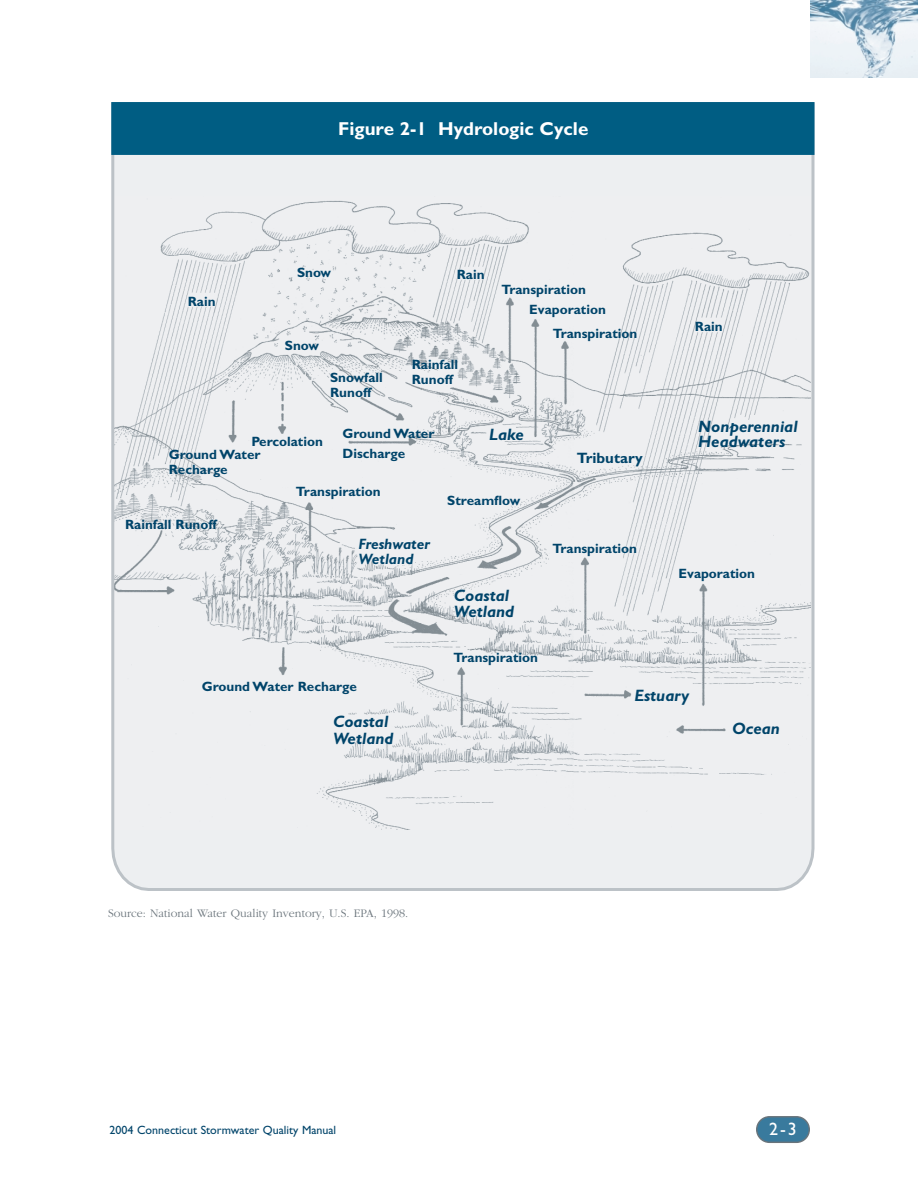
<style>
.page{position:relative;width:918px;height:1188px;background:#fff}
.page>*{position:absolute;margin:0;border:0;box-sizing:border-box;transform-origin:0 0}
.t1{font:700 18.75px "Gill Sans";color:#fff}
.t2{font:18px "Gill Sans";color:#fff}
.t3{font:italic 700 16.5px/16.5px "Gill Sans";color:#00446a}
.t4{font:italic 700 15px/15px "Gill Sans";color:#00446a}
.t5{font:700 15px "Gill Sans";color:#00446a}
.t6{font:700 13.5px/15px "Gill Sans";color:#00446a}
.t7{font:300 12px "Garamond";color:#6a747b}
.t8{font:12px "Gill Sans";color:#00446a}
</style>
<div class="page">
<svg style="left:111px;top:155px;width:703px;height:736px;background:#e7e9eb"></svg>
<div style="left:112px;top:103px;width:701px;height:51px;background:#005d83"></div>
<div style="left:111px;top:102px;width:703px;height:53px;border:2px solid #005d83"></div>
<svg style="left:756px;top:1116px;width:54px;height:27px"></svg>
<img style="left:810px;top:0;width:108px;height:78px">
<p class="t6" style="left:188px;top:296px;width:29px">Rain</p>
<h1 class="t1" style="left:338px;top:123px;width:252px">Figure 2-1 Hydrologic Cycle</h1>
<p class="t6" style="left:297px;top:267px;width:36px">Snow</p>
<p class="t6" style="left:285px;top:340px;width:36px">Snow</p>
<p class="t6" style="left:457px;top:269px;width:29px">Rain</p>
<p class="t6" style="left:501px;top:284px;width:86px">Transpiration</p>
<p class="t6" style="left:529px;top:303px;width:78px">Evaporation</p>
<p class="t6" style="left:553px;top:328px;width:86px">Transpiration</p>
<p class="t6" style="left:695px;top:320px;width:29px">Rain</p>
<p class="t6" style="left:412px;top:359px;width:48px">Rainfall<br>Runoff</p>
<p class="t6" style="left:330px;top:372px;width:54px">Snowfall<br>Runoff</p>
<p class="t6" style="left:343px;top:426px;width:93px;line-height:19.5px">Ground Water<br>Discharge</p>
<p class="t3" style="left:698px;top:420px;width:101px">Nonperennial</p>
<p class="t3" style="left:489px;top:428px;width:36px">Lake</p>
<p class="t6" style="left:251px;top:435px;width:73px">Percolation</p>
<p class="t3" style="left:698px;top:435px;width:89px">Headwaters</p>
<p class="t6" style="left:169px;top:448px;width:93px">Ground Water<br>Recharge</p>
<p class="t5" style="left:577px;top:453px;width:68px">Tributary</p>
<p class="t6" style="left:125px;top:518px;width:93px">Rainfall Runoff</p>
<p class="t6" style="left:296px;top:486px;width:86px">Transpiration</p>
<p class="t4" style="left:359px;top:538px;width:73px">Freshwater<br>Wetland</p>
<p class="t6" style="left:202px;top:680px;width:156px">Ground Water Recharge</p>
<p class="t3" style="left:333px;top:715px;width:62px">Coastal<br>Wetland</p>
<p class="t6" style="left:447px;top:494px;width:75px">Streamflow</p>
<p class="t3" style="left:454px;top:589px;width:62px">Coastal<br>Wetland</p>
<p class="t6" style="left:453px;top:652px;width:86px">Transpiration</p>
<p class="t6" style="left:552px;top:542px;width:86px">Transpiration</p>
<p class="t6" style="left:679px;top:567px;width:78px">Evaporation</p>
<p class="t3" style="left:634px;top:689px;width:56px">Estuary</p>
<p class="t3" style="left:732px;top:722px;width:50px">Ocean</p>
<p class="t7" style="left:108px;top:909px;width:302px">Source: National Water Quality Inventory, U.S. EPA, 1998.</p>
<p class="t8" style="left:110px;top:1126px;width:228px">2004 Connecticut Stormwater Quality Manual</p>
<h2 class="t2" style="left:769px;top:1123px;width:29px">2-3</h2>
</div>
